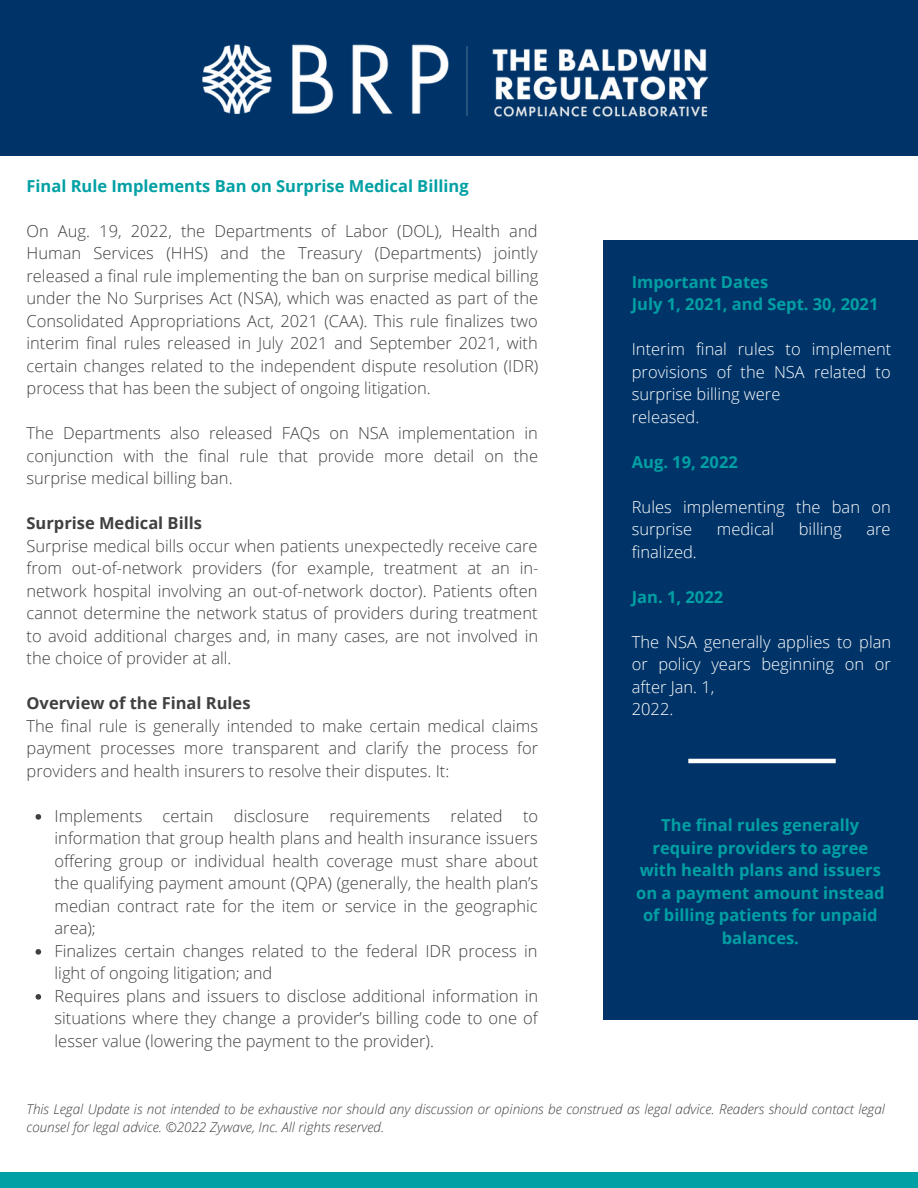
<style>
.page{position:relative;width:918px;height:1188px;background:#fff}
.page>*{position:absolute;margin:0;border:0;box-sizing:border-box;transform-origin:0 0}
.t1{font:300 16.5px/22.5px "Open Sans";color:#404040;text-align:justify}
.t2{font:700 16.5px/22.5px "Open Sans";color:#00a0a4}
.t3{font:300 16.5px/22.5px "Open Sans";color:#fff}
.t4{font:700 16.5px "Open Sans";color:#404040}
.t5{font:italic 300 13.5px/18px "Open Sans";color:#404040}
</style>
<div class="page">
<div style="left:0;top:0;width:918px;height:155px;background:#003468"></div>
<img style="left:202px;top:44px;width:507px;height:73px">
<div style="left:0;top:1172px;width:918px;height:16px;background:#00a0a4"></div>
<svg style="left:36px;top:814px;width:5px;height:6px"></svg>
<svg style="left:36px;top:949px;width:5px;height:6px"></svg>
<svg style="left:36px;top:994px;width:5px;height:6px"></svg>
<div style="left:603px;top:241px;width:315px;height:779px;background:#003468"></div>
<hr style="left:688px;top:759px;width:148px;height:4px;background:#fff">
<p class="t2" style="left:27px;top:174px;width:444px">Final Rule Implements Ban on Surprise Medical Billing</p>
<p class="t1" style="left:27px;top:219px;width:513px">On Aug. 19, 2022, the Departments of Labor (DOL), Health and Human Services (HHS) and the Treasury (Departments) jointly released a final rule implementing the ban on surprise medical billing under the No Surprises Act (NSA), which was enacted as part of the Consolidated Appropriations Act, 2021 (CAA). This rule finalizes two interim final rules released in July 2021 and September 2021, with certain changes related to the independent dispute resolution (IDR) process that has been the subject of ongoing litigation.</p>
<p class="t1" style="left:27px;top:422px;width:513px">The Departments also released FAQs on NSA implementation in conjunction with the final rule that provide more detail on the surprise medical billing ban.</p>
<p class="t4" style="left:27px;top:512px;width:177px">Surprise Medical Bills</p>
<p class="t1" style="left:27px;top:534px;width:514px">Surprise medical bills occur when patients unexpectedly receive care from out-of-network providers (for example, treatment at an in&shy;network hospital involving an out-of-network doctor). Patients often cannot determine the network status of providers during treatment to avoid additional charges and, in many cases, are not involved in the choice of provider at all.</p>
<p class="t4" style="left:27px;top:692px;width:226px">Overview of the Final Rules</p>
<p class="t1" style="left:27px;top:714px;width:513px">The final rule is generally intended to make certain medical claims payment processes more transparent and clarify the process for providers and health insurers to resolve their disputes. It:</p>
<p class="t1" style="left:55px;top:804px;width:485px;text-align:left">Implements certain disclosure requirements related to information that group health plans and health insurance issuers offering group or individual health coverage must share about the qualifying payment amount (QPA) (generally, the health plan’s median contract rate for the item or service in the geographic area);<br>Finalizes certain changes related to the federal IDR process in light of ongoing litigation; and<br>Requires plans and issuers to disclose additional information in situations where they change a provider’s billing code to one of lesser value (lowering the payment to the provider).</p>
<p class="t2" style="left:632px;top:270px;width:248px">Important Dates<br>July 1, 2021, and Sept. 30, 2021</p>
<p class="t3" style="left:632px;top:338px;width:261px">Interim final rules to implement provisions of the NSA related to surprise billing were<br>released.</p>
<p class="t2" style="left:632px;top:450px;width:108px">Aug. 19, 2022</p>
<p class="t3" style="left:632px;top:495px;width:260px">Rules implementing the ban on surprise</p>
<p class="t3" style="left:717px;top:518px;width:59px">medical</p>
<p class="t3" style="left:799px;top:518px;width:45px">billing</p>
<p class="t3" style="left:866px;top:518px;width:26px">are</p>
<p class="t3" style="left:632px;top:540px;width:66px">finalized.</p>
<p class="t2" style="left:632px;top:585px;width:93px">Jan. 1, 2022</p>
<p class="t3" style="left:632px;top:630px;width:261px">The NSA generally applies to plan or policy years beginning on or after Jan. 1,<br>2022.</p>
<p class="t2" style="left:636px;top:813px;width:250px;text-align:center">The final rules generally require providers to agree with health plans and issuers on a payment amount instead of billing patients for unpaid balances.</p>
<p class="t5" style="left:27px;top:1099px;width:860px">This Legal Update is not intended to be exhaustive nor should any discussion or opinions be construed as legal advice. Readers should contact legal counsel for legal advice. ©2022 Zywave, Inc. All rights reserved.</p>
</div>
